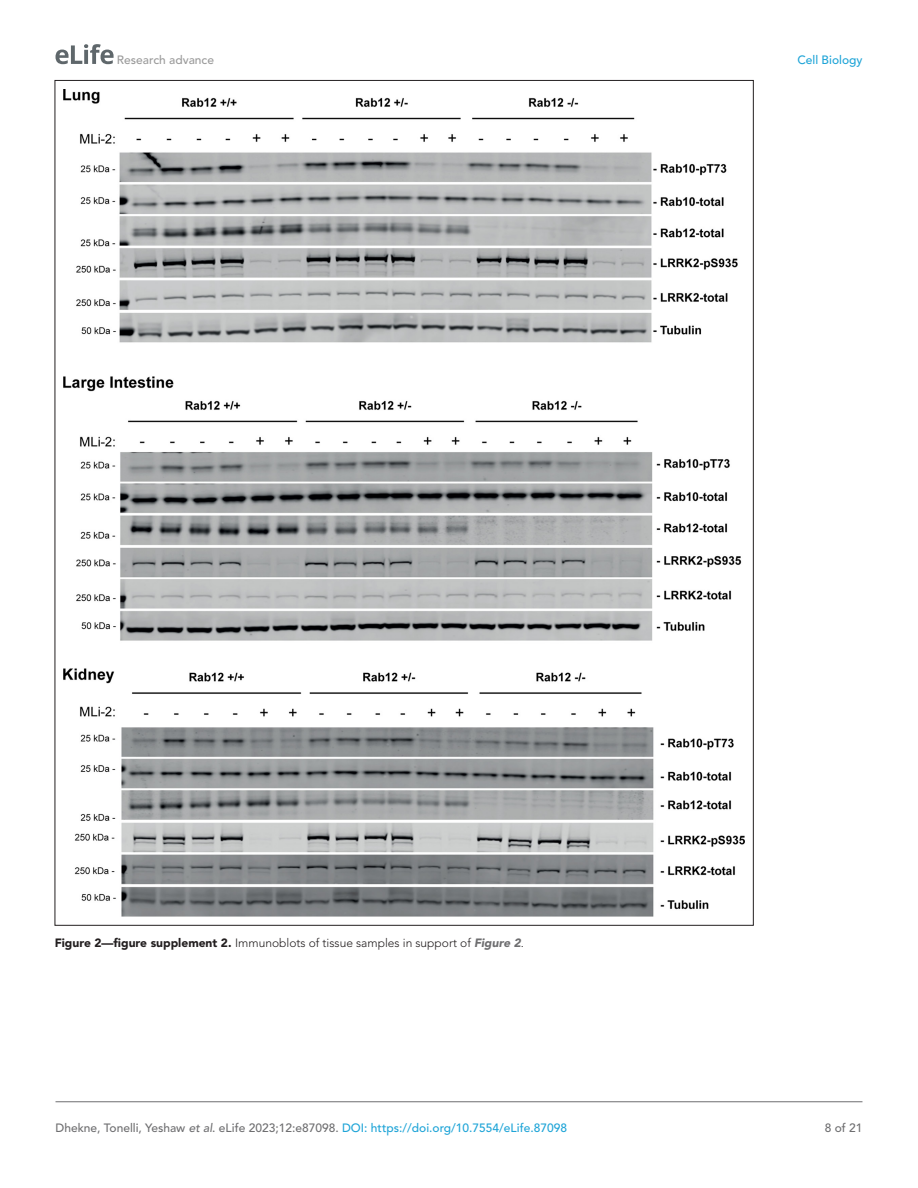
<style>
.page{position:relative;width:918px;height:1188px;background:#fff}
.page>*{position:absolute;margin:0;border:0;box-sizing:border-box;transform-origin:0 0}
.t1{font:500 12px "Avenir LT Std";color:#6e6e70}
.t2{font:300 12px "Avenir LT Std";color:#231f20}
.t3{font:500 12px "Avenir LT Std";color:#9a9a9a}
.t4{font:500 12px "Avenir LT Std";color:#1ea4d7}
.s1{font-weight:900}
.s2{font-weight:900;font-style:italic;color:#6e6e70}
.s3{font-style:italic}
.s4{color:#1ea4d7}
</style>
<div class="page">
<svg style="left:56px;top:44px;width:58px;height:20px"></svg>
<hr style="left:56px;top:1101px;width:806px;height:1px;background:#6e6e70">
<img style="left:64px;top:89px;width:680px;height:827px">
<p class="t3" style="left:117px;top:53px;width:99px">Research advance</p>
<p class="t4" style="left:797px;top:53px;width:67px">Cell Biology</p>
<p class="t2" style="left:55px;top:935px;width:471px"><span class="s1">Figure 2—figure supplement 2.</span> Immunoblots of tissue samples in support of <span class="s2">Figure 2</span>.</p>
<p class="t1" style="left:56px;top:1121px;width:513px">Dhekne, Tonelli, Yeshaw <span class="s3">et al</span>. eLife 2023;12:e87098. <span class="s4">DOI: https://doi.org/10.7554/eLife.87098</span></p>
<p class="t1" style="left:825px;top:1121px;width:39px">8 of 21</p>
</div>
